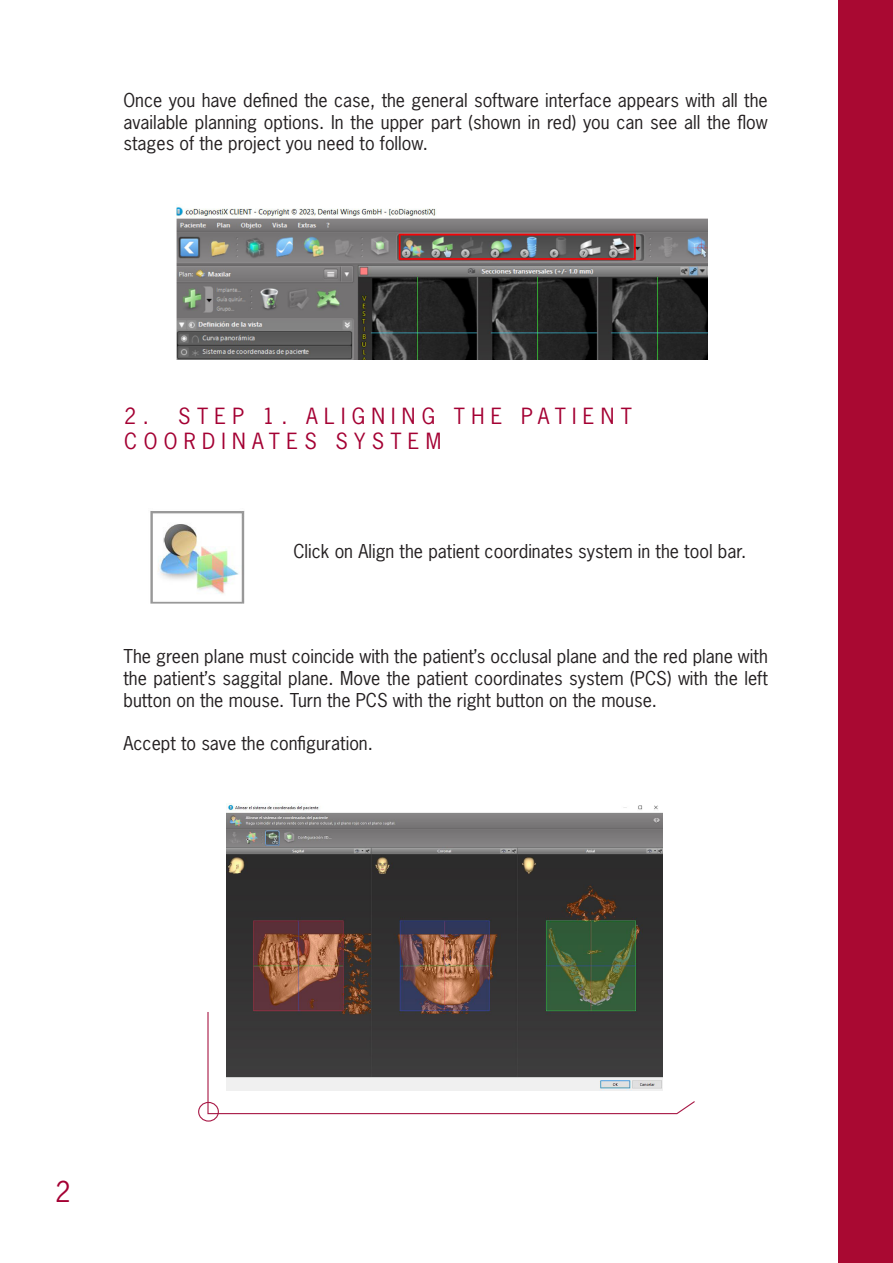
<style>
.page{position:relative;width:893px;height:1263px;background:#fff}
.page>*{position:absolute;margin:0;border:0;box-sizing:border-box;transform-origin:0 0}
.t1{font:27px "News Gothic Std";color:#a40133}
.t2{font:21px/25.2px "News Gothic Std";letter-spacing:.3em;color:#a40133}
.t3{font:18px/21.6px "News Gothic Std";color:#231f20;text-align:justify}
</style>
<div class="page">
<div style="left:839px;top:0;width:54px;height:1263px;background:#a90932"></div>
<img style="left:226px;top:804px;width:437px;height:207px">
<svg style="left:207px;top:1011px;width:488px;height:104px"></svg>
<div style="left:198px;top:1102px;width:21px;height:19px;border:1px solid #a81946;border-radius:50%"></div>
<img style="left:176px;top:207px;width:531px;height:152px">
<img style="left:150px;top:511px;width:95px;height:93px">
<p class="t3" style="left:123px;top:89px;width:646px">Once you have defined the case, the general software interface appears with all the available planning options. In the upper part (shown in red) you can see all the flow stages of the project you need to follow.</p>
<p class="t2" style="left:124px;top:403px;width:509px">2. STEP 1. ALIGNING THE PATIENT<br>COORDINATES SYSTEM</p>
<p class="t3" style="left:293px;top:540px;width:454px">Click on Align the patient coordinates system in the tool bar.</p>
<p class="t3" style="left:123px;top:646px;width:646px">The green plane must coincide with the patient’s occlusal plane and the red plane with the patient’s saggital plane. Move the patient coordinates system (PCS) with the left button on the mouse. Turn the PCS with the right button on the mouse.</p>
<p class="t3" style="left:123px;top:732px;width:251px">Accept to save the configuration.</p>
<p class="t1" style="left:55px;top:1174px;width:17px">2</p>
</div>
